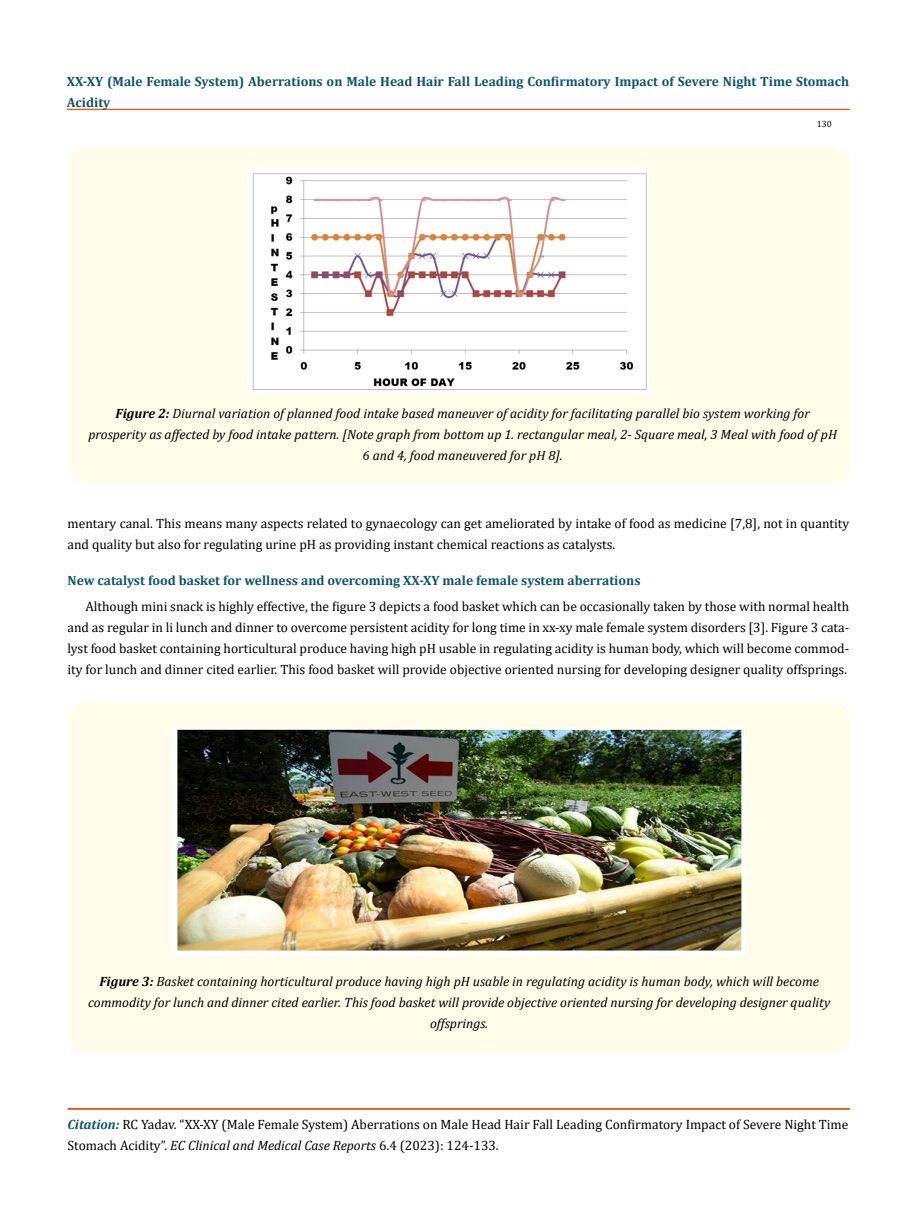
<style>
.page{position:relative;width:917px;height:1224px;background:#fff}
.page>*{position:absolute;margin:0;border:0;box-sizing:border-box;transform-origin:0 0}
.t1{font:13.5px/21px "Cambria";color:#000}
.t2{font:italic 13.5px/21px "Cambria";color:#000;text-align:center}
.t3{font:700 13.5px/21px "Cambria";color:#0e546a}
.t4{font:9px "Cambria";color:#000}
.s1{font-weight:700}
.s2{font-weight:700;font-style:italic;color:#0e546a}
.s3{font-style:italic}
</style>
<div class="page">
<div style="left:67px;top:109px;width:782px;height:1px;border:1px solid #e05d1a"></div>
<div style="left:68px;top:1109px;width:781px;height:1px;border:1px solid #e05d1a"></div>
<div style="left:68px;top:147px;width:782px;height:336px;background:#fffde9;border-radius:18px"></div>
<img style="left:248px;top:168px;width:400px;height:225px">
<div style="left:68px;top:702px;width:782px;height:351px;background:#fffde9;border-radius:18px"></div>
<img style="left:172px;top:728px;width:572px;height:227px">
<p class="t3" style="left:67px;top:71px;width:783px">XX-XY (Male Female System) Aberrations on Male Head Hair Fall Leading Confirmatory Impact of Severe Night Time Stomach<br>Acidity</p>
<p class="t4" style="left:816px;top:118px;width:16px">130</p>
<p class="t2" style="left:88px;top:402px;width:750px"><span class="s1">Figure 2:</span> Diurnal variation of planned food intake based maneuver of acidity for facilitating parallel bio system working for prosperity as affected by food intake pattern. [Note graph from bottom up 1. rectangular meal, 2- Square meal, 3 Meal with food of pH<br>6 and 4, food maneuvered for pH 8].</p>
<p class="t1" style="left:68px;top:513px;width:783px">mentary canal. This means many aspects related to gynaecology can get ameliorated by intake of food as medicine [7,8], not in quantity and quality but also for regulating urine pH as providing instant chemical reactions as catalysts.</p>
<p class="t3" style="left:68px;top:570px;width:574px">New catalyst food basket for wellness and overcoming XX-XY male female system aberrations</p>
<p class="t1" style="left:68px;top:596px;width:783px;text-align:justify;text-indent:18px">Although mini snack is highly effective, the figure 3 depicts a food basket which can be occasionally taken by those with normal health and as regular in li lunch and dinner to overcome persistent acidity for long time in xx-xy male female system disorders [3]. Figure 3 cata&shy;lyst food basket containing horticultural produce having high pH usable in regulating acidity is human body, which will become commod&shy;ity for lunch and dinner cited earlier. This food basket will provide objective oriented nursing for developing designer quality offsprings.</p>
<p class="t2" style="left:88px;top:971px;width:743px"><span class="s1">Figure 3:</span> Basket containing horticultural produce having high pH usable in regulating acidity is human body, which will become commodity for lunch and dinner cited earlier. This food basket will provide objective oriented nursing for developing designer quality offsprings.</p>
<p class="t1" style="left:68px;top:1114px;width:782px"><span class="s2">Citation:</span> RC Yadav. “XX-XY (Male Female System) Aberrations on Male Head Hair Fall Leading Confirmatory Impact of Severe Night Time<br>Stomach Acidity”. <span class="s3">EC Clinical and Medical Case Reports</span> 6.4 (2023): 124-133.</p>
</div>
